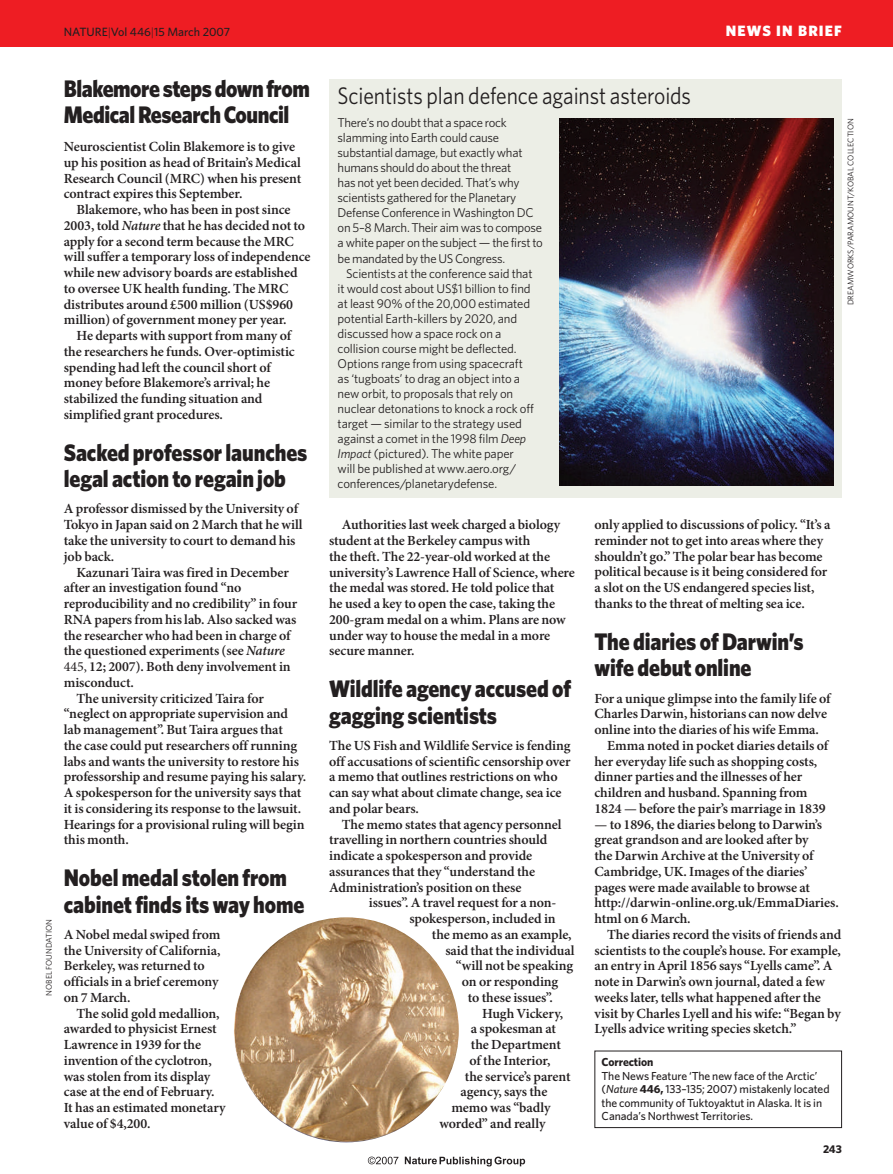
<style>
.page{position:relative;width:893px;height:1174px;background:#fff}
.page>*{position:absolute;margin:0;border:0;box-sizing:border-box;transform-origin:0 0}
.t1{font:900 24px/26.2px "Whitney";letter-spacing:-.005em;color:#231f20;scale:.9 1}
.t2{font:24px "Whitney";letter-spacing:-.005em;color:#231f20;scale:.9 1}
.t3{font:900 15px "Whitney";letter-spacing:.075em;color:#fff}
.t4{font:600 13.95px/15.8px "Minion Pro";letter-spacing:-.005em;color:#231f20}
.t5{font:12.75px/15px "Whitney";letter-spacing:-.01em;color:#231f20}
.t6{font:500 12px "Whitney";color:#231f20}
.t7{font:500 11.7px/13.5px "Whitney";letter-spacing:-.005em;color:#231f20}
.t8{font:700 11.7px "Whitney";letter-spacing:-.005em;color:#231f20}
.t9{font:700 11.25px "Whitney";color:#231f20}
.t10{font:8.25px "Whitney";color:#231f20}
.s1{font-weight:300}
.s2{font-style:italic}
.s3{font-weight:400}
.s4{font-weight:700}
</style>
<div class="page">
<div style="left:329px;top:79px;width:513px;height:418px;background:#eceee6"></div>
<img style="left:560px;top:119px;width:273px;height:367px">
<div style="left:594px;top:1050px;width:248px;height:78px;border:1px solid #231f20"></div>
<img style="left:234px;top:917px;width:225px;height:225px;border-radius:50%">
<div style="left:0;top:0;width:893px;height:47px;background:#ee1d23"></div>
<svg style="left:405px;top:1156px;width:120px;height:10px"></svg>
<svg style="left:368px;top:1156px;width:30px;height:8px"></svg>
<p class="t6" style="left:64px;top:27px;width:168px">NATURE<span class="s1">|</span>Vol 446<span class="s1">|</span>15 March 2007</p>
<p class="t3" style="left:726px;top:25px;width:118px">NEWS IN BRIEF</p>
<p class="t10" style="left:46px;top:995px;width:78px;rotate:-90deg">NOBEL FOUNDATION</p>
<h1 class="t1" style="left:64px;top:77px;width:275px">Blakemore steps down from<br>Medical Research Council</h1>
<p class="t4" style="left:64px;top:140px;width:239px">Neuroscientist Colin Blakemore is to give up his position as head of Britain’s Medical Research Council (MRC) when his present contract expires this September.</p>
<p class="t4" style="left:64px;top:203px;width:248px;text-indent:13px">Blakemore, who has been in post since 2003, told <span class="s2">Nature</span> that he has decided not to apply for a second term because the MRC will suffer a temporary loss of independence while new advisory boards are established to oversee UK health funding. The MRC distributes around £500 million (US$960 million) of government money per year.</p>
<p class="t4" style="left:64px;top:329px;width:233px;text-indent:13px">He departs with support from many of the researchers he funds. Over-optimistic spending had left the council short of money before Blakemore’s arrival; he stabilized the funding situation and simplified grant procedures.</p>
<h1 class="t1" style="left:64px;top:441px;width:272px">Sacked professor launches legal action to regain job</h1>
<p class="t4" style="left:64px;top:502px;width:240px">A professor dismissed by the University of Tokyo in Japan said on 2 March that he will take the university to court to demand his job back.</p>
<p class="t4" style="left:77px;top:565px;width:214px">Kazunari Taira was fired in December</p>
<p class="t4" style="left:64px;top:581px;width:179px">after an investigation found “no</p>
<p class="t4" style="left:64px;top:597px;width:235px">reproducibility and no credibility” in four</p>
<p class="t4" style="left:64px;top:612px;width:234px">RNA papers from his lab. Also sacked was</p>
<p class="t4" style="left:64px;top:628px;width:228px">the researcher who had been in charge of</p>
<p class="t4" style="left:64px;top:644px;width:223px">the questioned experiments (see <span class="s2">Nature</span></p>
<p class="t4" style="left:64px;top:660px;width:228px"><span class="s3">445,</span> 12; 2007). Both deny involvement in</p>
<p class="t4" style="left:64px;top:675px;width:72px">misconduct.</p>
<p class="t4" style="left:77px;top:691px;width:189px">The university criticized Taira for</p>
<p class="t4" style="left:64px;top:707px;width:226px">“neglect on appropriate supervision and</p>
<p class="t4" style="left:64px;top:723px;width:221px">lab management”. But Taira argues that</p>
<p class="t4" style="left:64px;top:738px;width:235px">the case could put researchers off running</p>
<p class="t4" style="left:64px;top:754px;width:237px">labs and wants the university to restore his</p>
<p class="t4" style="left:64px;top:770px;width:244px">professorship and resume paying his salary.</p>
<p class="t4" style="left:64px;top:786px;width:239px">A spokesperson for the university says that</p>
<p class="t4" style="left:64px;top:801px;width:239px">it is considering its response to the lawsuit.</p>
<p class="t4" style="left:64px;top:817px;width:242px">Hearings for a provisional ruling will begin</p>
<p class="t4" style="left:64px;top:833px;width:67px">this month.</p>
<h1 class="t1" style="left:64px;top:866px;width:269px">Nobel medal stolen from cabinet finds its way home</h1>
<p class="t4" style="left:64px;top:927px;width:158px">A Nobel medal swiped from the University of California,<br>Berkeley, was returned to officials in a brief ceremony on 7 March.</p>
<p class="t4" style="left:64px;top:1006px;width:163px;text-indent:13px">The solid gold medallion, awarded to physicist Ernest<br>Lawrence in 1939 for the invention of the cyclotron, was stolen from its display case at the end of February.<br>It has an estimated monetary value of $4,200.</p>
<h1 class="t2" style="left:338px;top:87px;width:394px">Scientists plan defence against asteroids</h1>
<p class="t5" style="left:338px;top:116px;width:207px">There’s no doubt that a space rock slamming into Earth could cause substantial damage, but exactly what humans should do about the threat<br>has not yet been decided. That’s why scientists gathered for the Planetary Defense Conference in Washington DC on 5–8 March. Their aim was to compose a white paper on the subject — the first to be mandated by the US Congress.</p>
<p class="t5" style="left:338px;top:266px;width:198px;text-indent:9px">Scientists at the conference said that it would cost about US$1 billion to find at least 90% of the 20,000 estimated potential Earth-killers by 2020, and discussed how a space rock on a collision course might be deflected.<br>Options range from using spacecraft as ‘tugboats’ to drag an object into a new orbit, to proposals that rely on nuclear detonations to knock a rock off target — similar to the strategy used against a comet in the 1998 film <span class="s2">Deep Impact</span> (pictured). The white paper will be published at www.aero.org/ conferences/planetarydefense.</p>
<p class="t10" style="left:847px;top:305px;width:188px;rotate:-90deg">DREAMWORKS/PARAMOUNT/KOBAL COLLECTION</p>
<p class="t4" style="left:329px;top:518px;width:247px;text-indent:13px">Authorities last week charged a biology student at the Berkeley campus with<br>the theft. The 22-year-old worked at the university’s Lawrence Hall of Science, where the medal was stored. He told police that<br>he used a key to open the case, taking the 200-gram medal on a whim. Plans are now under way to house the medal in a more secure manner.</p>
<h1 class="t1" style="left:329px;top:677px;width:270px">Wildlife agency accused of gagging scientists</h1>
<p class="t4" style="left:329px;top:738px;width:243px">The US Fish and Wildlife Service is fending off accusations of scientific censorship over a memo that outlines restrictions on who can say what about climate change, sea ice and polar bears.</p>
<p class="t4" style="left:329px;top:817px;width:234px;text-indent:13px">The memo states that agency personnel travelling in northern countries should indicate a spokesperson and provide assurances that they “understand the Administration’s position on these</p>
<p class="t4" style="left:369px;top:896px;width:189px">issues”. A travel request for a non-</p>
<p class="t4" style="left:409px;top:912px;width:148px">spokesperson, included in</p>
<p class="t4" style="left:432px;top:927px;width:141px">the memo as an example,</p>
<p class="t4" style="left:445px;top:943px;width:131px">said that the individual</p>
<p class="t4" style="left:456px;top:959px;width:119px">“will not be speaking</p>
<p class="t4" style="left:462px;top:975px;width:98px">on or responding</p>
<p class="t4" style="left:468px;top:990px;width:87px">to these issues”.</p>
<p class="t4" style="left:482px;top:1006px;width:82px">Hugh Vickery,</p>
<p class="t4" style="left:471px;top:1022px;width:87px">a spokesman at</p>
<p class="t4" style="left:471px;top:1038px;width:92px">the Department</p>
<p class="t4" style="left:469px;top:1053px;width:83px">of the Interior,</p>
<p class="t4" style="left:465px;top:1069px;width:107px">the service’s parent</p>
<p class="t4" style="left:460px;top:1085px;width:89px">agency, says the</p>
<p class="t4" style="left:451px;top:1101px;width:101px">memo was “badly</p>
<p class="t4" style="left:439px;top:1116px;width:108px">worded” and really</p>
<p class="t4" style="left:594px;top:518px;width:237px">only applied to discussions of policy. “It’s a reminder not to get into areas where they shouldn’t go.” The polar bear has become political because is it being considered for a slot on the US endangered species list, thanks to the threat of melting sea ice.</p>
<h1 class="t1" style="left:594px;top:630px;width:234px">The diaries of Darwin’s wife debut online</h1>
<p class="t4" style="left:594px;top:691px;width:238px">For a unique glimpse into the family life of</p>
<p class="t4" style="left:594px;top:707px;width:234px">Charles Darwin, historians can now delve</p>
<p class="t4" style="left:594px;top:723px;width:226px">online into the diaries of his wife Emma.</p>
<p class="t4" style="left:607px;top:738px;width:222px">Emma noted in pocket diaries details of</p>
<p class="t4" style="left:594px;top:754px;width:224px">her everyday life such as shopping costs,</p>
<p class="t4" style="left:594px;top:770px;width:209px">dinner parties and the illnesses of her</p>
<p class="t4" style="left:594px;top:786px;width:214px">children and husband. Spanning from</p>
<p class="t4" style="left:594px;top:801px;width:233px">1824 — before the pair’s marriage in 1839</p>
<p class="t4" style="left:594px;top:817px;width:246px">— to 1896, the diaries belong to Darwin’s great grandson and are looked after by<br>the Darwin Archive at the University of Cambridge, UK. Images of the diaries’ pages were made available to browse at http://darwin-online.org.uk/EmmaDiaries. html on 6 March.</p>
<p class="t4" style="left:594px;top:927px;width:248px;text-indent:13px">The diaries record the visits of friends and scientists to the couple’s house. For example, an entry in April 1856 says “Lyells came”. A note in Darwin’s own journal, dated a few weeks later, tells what happened after the visit by Charles Lyell and his wife: “Began by Lyells advice writing species sketch.”</p>
<p class="t8" style="left:602px;top:1057px;width:53px">Correction</p>
<p class="t7" style="left:602px;top:1070px;width:230px">The News Feature ‘The new face of the Arctic’ (<span class="s2">Nature</span> <span class="s4">446,</span> 133–135; 2007) mistakenly located the community of Tuktoyaktut in Alaska. It is in Canada’s Northwest Territories.</p>
<p class="t9" style="left:823px;top:1144px;width:20px">243</p>
</div>
